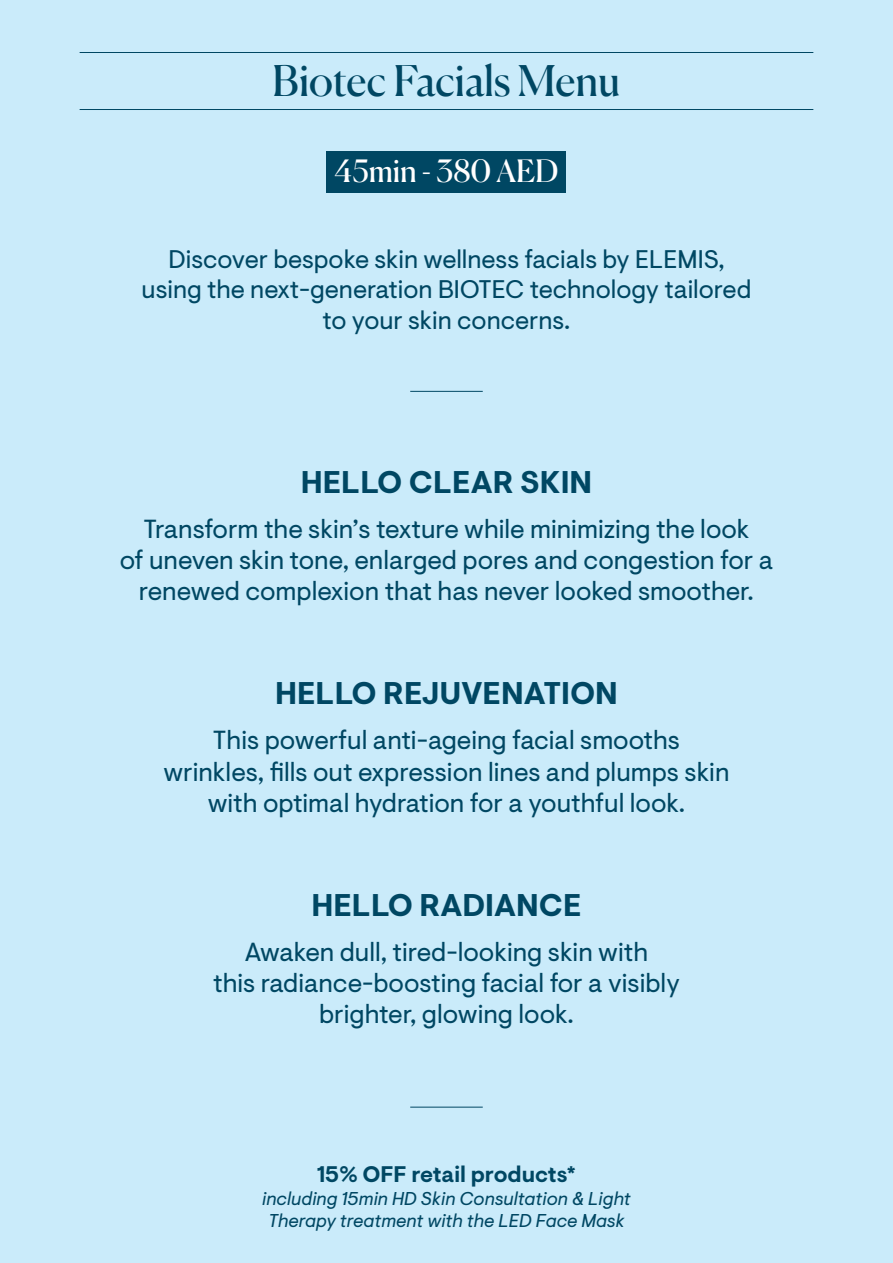
<style>
.page{position:relative;width:893px;height:1263px;background:#caebfa}
.page>*{position:absolute;margin:0;border:0;box-sizing:border-box;transform-origin:0 0}
.t1{font:42.3px "Canela";letter-spacing:-.005em;color:#004763}
.t2{font:700 31.2px "Visuelt Pro";color:#004763}
.t3{font:30.75px "Canela";color:#fff}
.t4{font:26.1px/31.2px "Visuelt Pro";color:#004763;text-align:center}
.t5{font:25.35px/30.5px "Visuelt Pro";color:#004763;text-align:center}
.t6{font:700 22.5px "Visuelt Pro";color:#004763}
.t7{font:italic 18.45px/22.2px "Visuelt Pro";color:#004763;text-align:center}
</style>
<div class="page">
<hr style="left:410px;top:1107px;width:73px;height:1px;background:#004763">
<div style="left:327px;top:151px;width:239px;height:42px;background:#004763"></div>
<hr style="left:410px;top:391px;width:73px;height:1px;background:#004763">
<hr style="left:80px;top:52px;width:733px;height:1px;background:#004763">
<hr style="left:80px;top:109px;width:733px;height:1px;background:#004763">
<h1 class="t1" style="left:272px;top:48px;width:350px">Biotec Facials Menu</h1>
<p class="t3" style="left:335px;top:147px;width:225px">45min - 380 AED</p>
<p class="t5" style="left:142px;top:245px;width:611px">Discover bespoke skin wellness facials by ELEMIS, using the next-generation BIOTEC technology tailored to your skin concerns.</p>
<p class="t2" style="left:301px;top:464px;width:293px">HELLO CLEAR SKIN</p>
<p class="t4" style="left:120px;top:514px;width:655px">Transform the skin’s texture while minimizing the look<br>of uneven skin tone, enlarged pores and congestion for a renewed complexion that has never looked smoother.</p>
<p class="t2" style="left:275px;top:675px;width:344px">HELLO REJUVENATION</p>
<p class="t4" style="left:163px;top:725px;width:567px">This powerful anti-ageing facial smooths wrinkles, fills out expression lines and plumps skin with optimal hydration for a youthful look.</p>
<p class="t2" style="left:311px;top:886px;width:272px">HELLO RADIANCE</p>
<p class="t4" style="left:213px;top:937px;width:468px">Awaken dull, tired-looking skin with<br>this radiance-boosting facial for a visibly brighter, glowing look.</p>
<p class="t6" style="left:317px;top:1161px;width:260px">15% OFF retail products*</p>
<p class="t7" style="left:262px;top:1188px;width:370px">including 15min HD Skin Consultation &amp; Light<br>Therapy treatment with the LED Face Mask</p>
</div>
